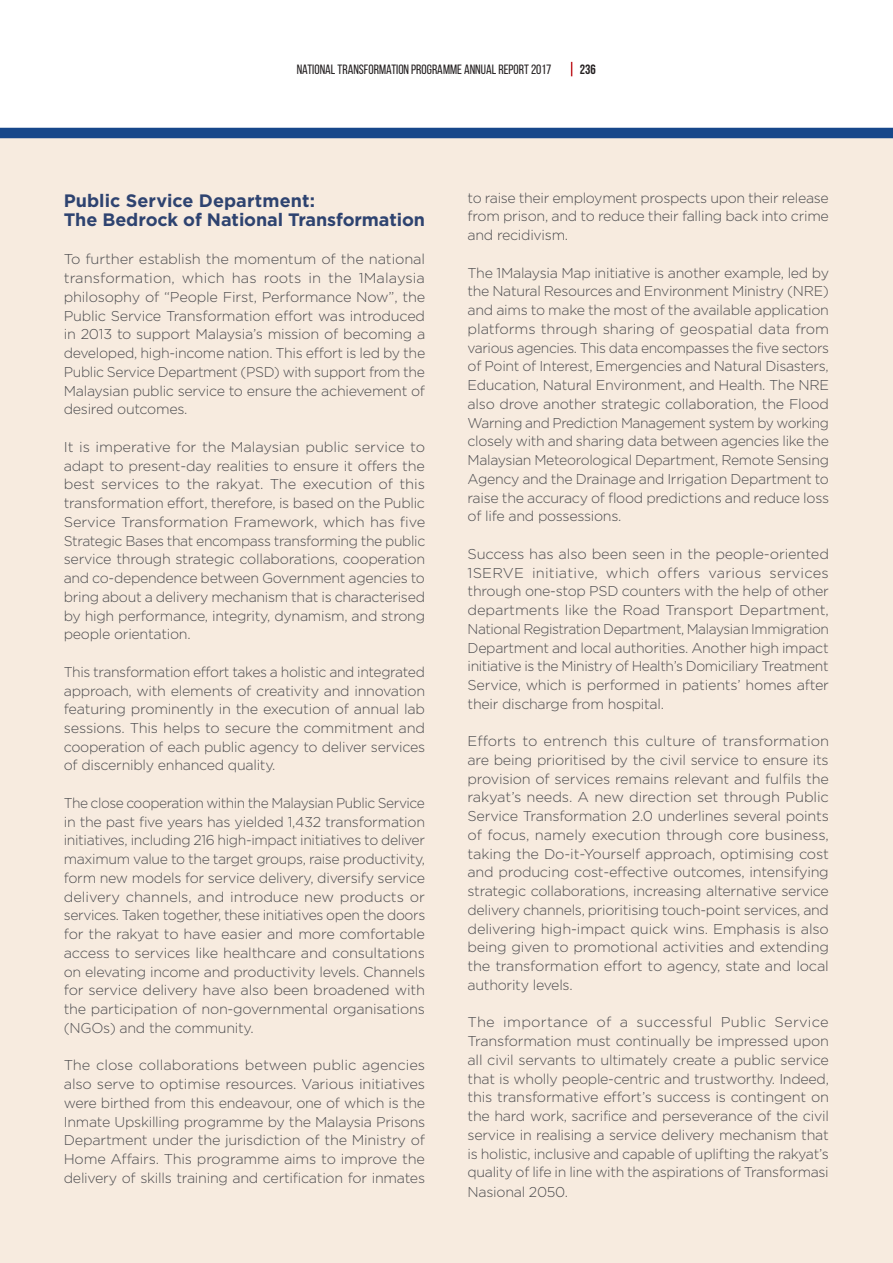
<style>
.page{position:relative;width:893px;height:1263px;background:#fff}
.page>*{position:absolute;margin:0;border:0;box-sizing:border-box;transform-origin:0 0}
.t1{font:700 18px/19.5px "Gotham";letter-spacing:-.005em;color:#2e4370}
.t2{font:300 14.25px/18.8px "Gotham";letter-spacing:-.02em;color:#4c4c4f;text-align:justify}
.t3{font:13.5px "Bebas Neue";color:#231f20}
.t4{font:700 13.5px "Bebas Neue";color:#231f20}
</style>
<div class="page">
<svg style="left:571px;top:62px;width:1px;height:14px"></svg>
<div style="left:0;top:133px;width:893px;height:1130px;background:#f7ebdf"></div>
<div style="left:0;top:128px;width:893px;height:10px;background:#17478a"></div>
<p class="t3" style="left:297px;top:62px;width:256px">NATIONAL TRANSFORMATION PROGRAMME ANNUAL REPORT 2017</p>
<p class="t4" style="left:580px;top:62px;width:18px">236</p>
<p class="t1" style="left:64px;top:192px;width:363px">Public Service Department:<br>The Bedrock of National Transformation</p>
<p class="t2" style="left:64px;top:251px;width:363px">To further establish the momentum of the national transformation, which has roots in the 1Malaysia philosophy of “People First, Performance Now”, the Public Service Transformation effort was introduced in 2013 to support Malaysia’s mission of becoming a developed, high-income nation. This effort is led by the Public Service Department (PSD) with support from the Malaysian public service to ensure the achievement of desired outcomes.</p>
<p class="t2" style="left:64px;top:438px;width:363px">It is imperative for the Malaysian public service to adapt to present-day realities to ensure it offers the best services to the rakyat. The execution of this transformation effort, therefore, is based on the Public Service Transformation Framework, which has five Strategic Bases that encompass transforming the public service through strategic collaborations, cooperation and co-dependence between Government agencies to bring about a delivery mechanism that is characterised by high performance, integrity, dynamism, and strong people orientation.</p>
<p class="t2" style="left:64px;top:663px;width:363px">This transformation effort takes a holistic and integrated approach, with elements of creativity and innovation featuring prominently in the execution of annual lab sessions. This helps to secure the commitment and cooperation of each public agency to deliver services of discernibly enhanced quality.</p>
<p class="t2" style="left:64px;top:795px;width:363px">The close cooperation within the Malaysian Public Service in the past five years has yielded 1,432 transformation initiatives, including 216 high-impact initiatives to deliver maximum value to the target groups, raise productivity, form new models for service delivery, diversify service delivery channels, and introduce new products or services. Taken together, these initiatives open the doors for the rakyat to have easier and more comfortable access to services like healthcare and consultations on elevating income and productivity levels. Channels for service delivery have also been broadened with the participation of non-governmental organisations (NGOs) and the community.</p>
<p class="t2" style="left:64px;top:1057px;width:363px">The close collaborations between public agencies also serve to optimise resources. Various initiatives were birthed from this endeavour, one of which is the Inmate Upskilling programme by the Malaysia Prisons Department under the jurisdiction of the Ministry of Home Affairs. This programme aims to improve the delivery of skills training and certification for inmates</p>
<p class="t2" style="left:468px;top:189px;width:363px">to raise their employment prospects upon their release from prison, and to reduce their falling back into crime and recidivism.</p>
<p class="t2" style="left:468px;top:264px;width:363px">The 1Malaysia Map initiative is another example, led by the Natural Resources and Environment Ministry (NRE) and aims to make the most of the available application platforms through sharing of geospatial data from various agencies. This data encompasses the five sectors of Point of Interest, Emergencies and Natural Disasters, Education, Natural Environment, and Health. The NRE also drove another strategic collaboration, the Flood Warning and Prediction Management system by working closely with and sharing data between agencies like the Malaysian Meteorological Department, Remote Sensing Agency and the Drainage and Irrigation Department to raise the accuracy of flood predictions and reduce loss of life and possessions.</p>
<p class="t2" style="left:468px;top:545px;width:363px">Success has also been seen in the people-oriented 1SERVE initiative, which offers various services through one-stop PSD counters with the help of other departments like the Road Transport Department, National Registration Department, Malaysian Immigration Department and local authorities. Another high impact initiative is the Ministry of Health’s Domiciliary Treatment Service, which is performed in patients’ homes after their discharge from hospital.</p>
<p class="t2" style="left:468px;top:733px;width:363px">Efforts to entrench this culture of transformation are being prioritised by the civil service to ensure its provision of services remains relevant and fulfils the rakyat’s needs. A new direction set through Public Service Transformation 2.0 underlines several points of focus, namely execution through core business, taking the Do-it-Yourself approach, optimising cost and producing cost-effective outcomes, intensifying strategic collaborations, increasing alternative service delivery channels, prioritising touch-point services, and delivering high-impact quick wins. Emphasis is also being given to promotional activities and extending the transformation effort to agency, state and local authority levels.</p>
<p class="t2" style="left:468px;top:1014px;width:363px">The importance of a successful Public Service Transformation must continually be impressed upon all civil servants to ultimately create a public service that is wholly people-centric and trustworthy. Indeed, this transformative effort’s success is contingent on the hard work, sacrifice and perseverance of the civil service in realising a service delivery mechanism that is holistic, inclusive and capable of uplifting the rakyat’s quality of life in line with the aspirations of Transformasi Nasional 2050.</p>
</div>
